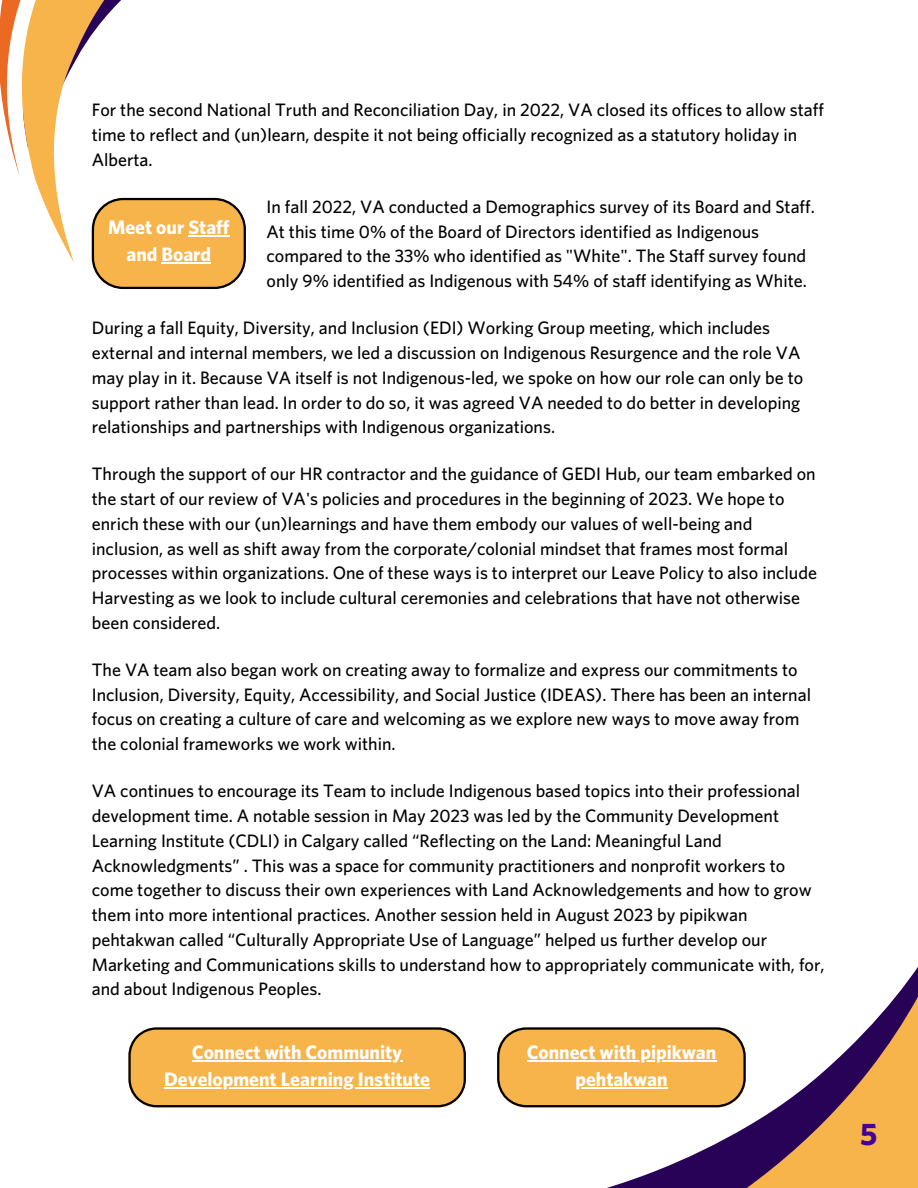
<style>
.page{position:relative;width:918px;height:1188px;background:#fff}
.page>*{position:absolute;margin:0;border:0;box-sizing:border-box;transform-origin:0 0}
.t1{font:700 31.2px "Whitney";color:#409}
.t2{font:700 19.5px/27px "Whitney";color:#fff;text-align:center}
.t3{font:500 18px/24.8px "Whitney";color:#000}
</style>
<div class="page">
<svg style="left:630px;top:987px;width:273px;height:201px"></svg>
<svg style="left:903px;top:967px;width:15px;height:221px;background:#d99d55"></svg>
<svg style="left:35px;top:0;width:181px;height:262px"></svg>
<svg style="left:0;top:0;width:102px;height:181px"></svg>
<svg style="left:497px;top:1027px;width:249px;height:81px;background:#e6ac50"></svg>
<hr style="left:527px;top:1060px;width:189px;height:1px;background:#fff">
<hr style="left:575px;top:1087px;width:93px;height:1px;background:#fff">
<svg style="left:92px;top:198px;width:154px;height:91px;background:#e6ac51"></svg>
<hr style="left:188px;top:235px;width:42px;height:1px;background:#fff">
<hr style="left:162px;top:262px;width:49px;height:1px;background:#fff">
<svg style="left:128px;top:1027px;width:338px;height:81px;background:#e7ac4f"></svg>
<hr style="left:192px;top:1060px;width:210px;height:1px;background:#fff">
<hr style="left:164px;top:1087px;width:266px;height:1px;background:#fff">
<p class="t3" style="left:92px;top:99px;width:734px">For the second National Truth and Reconciliation Day, in 2022, VA closed its offices to allow staff time to reflect and (un)learn, despite it not being officially recognized as a statutory holiday in<br>Alberta.</p>
<p class="t2" style="left:108px;top:215px;width:123px">Meet our Staff and Board</p>
<p class="t3" style="left:267px;top:195px;width:550px">In fall 2022, VA conducted a Demographics survey of its Board and Staff.<br>At this time 0% of the Board of Directors identified as Indigenous compared to the 33% who identified as "White". The Staff survey found only 9% identified as Indigenous with 54% of staff identifying as White.</p>
<p class="t3" style="left:92px;top:316px;width:713px">During a fall Equity, Diversity, and Inclusion (EDI) Working Group meeting, which includes external and internal members, we led a discussion on Indigenous Resurgence and the role VA may play in it. Because VA itself is not Indigenous-led, we spoke on how our role can only be to support rather than lead. In order to do so, it was agreed VA needed to do better in developing relationships and partnerships with Indigenous organizations.</p>
<p class="t3" style="left:92px;top:463px;width:727px">Through the support of our HR contractor and the guidance of GEDI Hub, our team embarked on the start of our review of VA's policies and procedures in the beginning of 2023. We hope to enrich these with our (un)learnings and have them embody our values of well-being and inclusion, as well as shift away from the corporate/colonial mindset that frames most formal processes within organizations. One of these ways is to interpret our Leave Policy to also include Harvesting as we look to include cultural ceremonies and celebrations that have not otherwise been considered.</p>
<p class="t3" style="left:92px;top:658px;width:721px">The VA team also began work on creating away to formalize and express our commitments to Inclusion, Diversity, Equity, Accessibility, and Social Justice (IDEAS). There has been an internal focus on creating a culture of care and welcoming as we explore new ways to move away from the colonial frameworks we work within.</p>
<p class="t3" style="left:92px;top:780px;width:734px">VA continues to encourage its Team to include Indigenous based topics into their professional development time. A notable session in May 2023 was led by the Community Development Learning Institute (CDLI) in Calgary called “Reflecting on the Land: Meaningful Land Acknowledgments” . This was a space for community practitioners and nonprofit workers to come together to discuss their own experiences with Land Acknowledgements and how to grow them into more intentional practices. Another session held in August 2023 by pipikwan pehtakwan called “Culturally Appropriate Use of Language” helped us further develop our Marketing and Communications skills to understand how to appropriately communicate with, for, and about Indigenous Peoples.</p>
<p class="t2" style="left:164px;top:1040px;width:267px">Connect with Community<br>Development Learning Institute</p>
<p class="t2" style="left:527px;top:1040px;width:191px">Connect with pipikwan pehtakwan</p>
<p class="t1" style="left:860px;top:1120px;width:19px">5</p>
</div>
